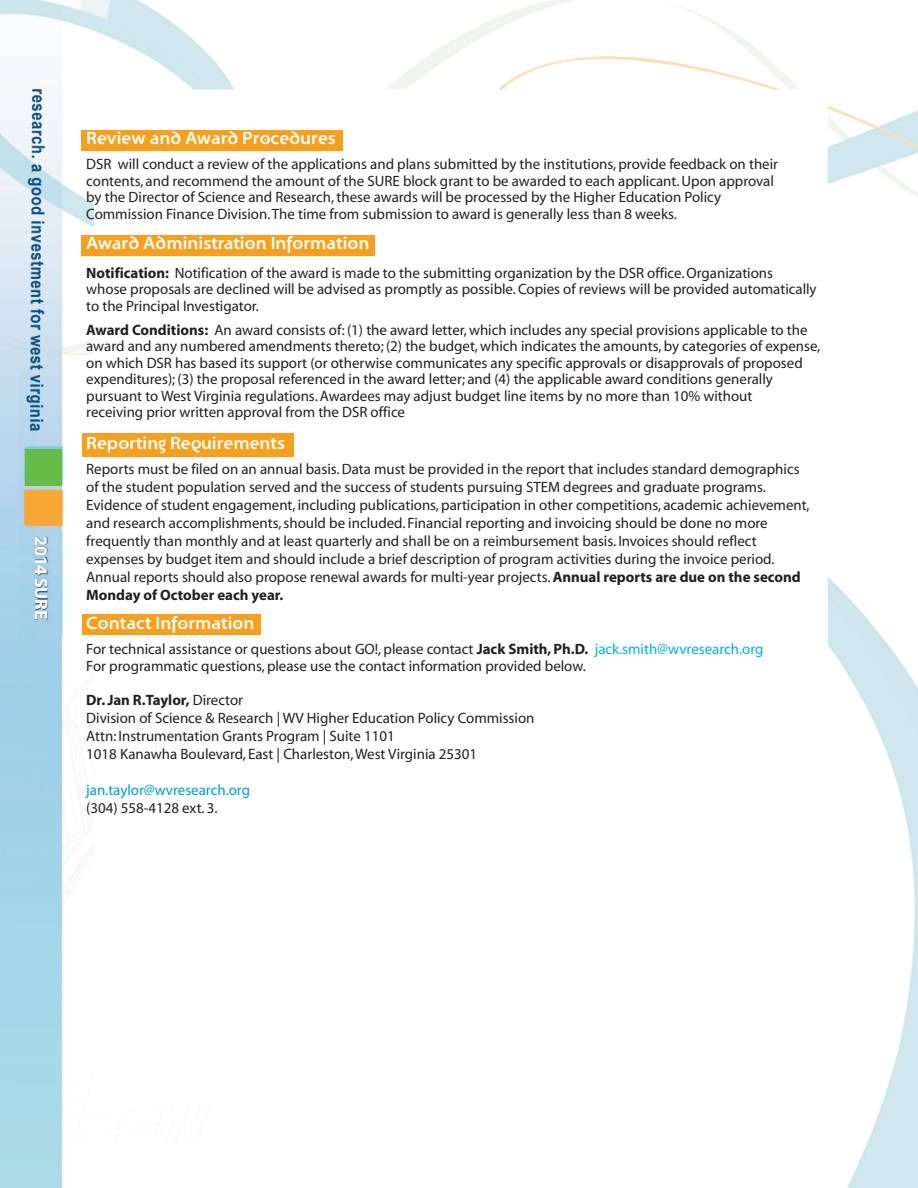
<style>
.page{position:relative;width:918px;height:1188px;background:#fff}
.page>*{position:absolute;margin:0;border:0;box-sizing:border-box;transform-origin:0 0}
.t1{font:700 18px "Santana";color:#fff}
.t2{font:700 18px "Myriad";letter-spacing:-.02em;color:#fff}
.t3{font:15px/16.5px "Myriad";color:#231f20}
.t4{font:15px "Myriad";color:#0099d8}
.s1{font-weight:700}
.s2{color:#00aeef}
</style>
<div class="page">
<img style="left:0;top:0;width:918px;height:1188px">
<div style="left:81px;top:130px;width:261px;height:21px;background:#f89f1c"></div>
<img style="left:0;top:532px;width:86px;height:102px">
<div style="left:82px;top:235px;width:293px;height:21px;background:#f89f1c"></div>
<div style="left:82px;top:433px;width:211px;height:24px;background:#f89f1c"></div>
<div style="left:82px;top:614px;width:179px;height:21px;background:#f89f1c"></div>
<div style="left:26px;top:449px;width:36px;height:37px;background:#65bc46"></div>
<p class="t2" style="left:48px;top:536px;width:84px;rotate:90deg">2014 SURE</p>
<p class="t1" style="left:86px;top:127px;width:251px">Review and Award Procedures</p>
<p class="t3" style="left:86px;top:158px;width:693px">DSR will conduct a review of the applications and plans submitted by the institutions, provide feedback on their contents, and recommend the amount of the SURE block grant to be awarded to each applicant.Upon approval by the Director of Science and Research,these awards will be processed by the Higher Education Policy Commission Finance Division.The time from submission to award is generally less than 8 weeks.</p>
<p class="t1" style="left:86px;top:232px;width:285px">Award Administration Information</p>
<p class="t3" style="left:86px;top:266px;width:732px"><span class="s1">Notification:</span> Notification of the award is made to the submitting organization by the DSR office.Organizations whose proposals are declined will be advised as promptly as possible.Copies of reviews will be provided automatically to the Principal Investigator.</p>
<p class="t3" style="left:86px;top:323px;width:736px"><span class="s1">Award Conditions:</span> An award consists of: (1) the award letter,which includes any special provisions applicable to the award and any numbered amendments thereto; (2) the budget,which indicates the amounts, by categories of expense, on which DSR has based its support (or otherwise communicates any specific approvals or disapprovals of proposed expenditures); (3) the proposal referenced in the award letter; and (4) the applicable award conditions generally pursuant to West Virginia regulations.Awardees may adjust budget line items by no more than 10% without<br>receiving prior written approval from the DSR office</p>
<p class="t1" style="left:86px;top:432px;width:201px">Reporting Requirements</p>
<p class="t3" style="left:86px;top:461px;width:725px;line-height:18px">Reports must be filed on an annual basis.Data must be provided in the report that includes standard demographics of the student population served and the success of students pursuing STEM degrees and graduate programs.<br>Evidence of student engagement, including publications, participation in other competitions, academic achievement, and research accomplishments,should be included. Financial reporting and invoicing should be done no more frequently than monthly and at least quarterly and shall be on a reimbursement basis. Invoices should reflect expenses by budget item and should include a brief description of program activities during the invoice period.<br>Annual reports should also propose renewal awards for multi-year projects.<span class="s1">Annual reports are due on the second Monday of October each year.</span></p>
<p class="t1" style="left:86px;top:612px;width:170px">Contact Information</p>
<p class="t3" style="left:86px;top:642px;width:679px">For technical assistance or questions about GO!, please contact <span class="s1">Jack Smith,Ph.D.</span> <span class="s2">jack.smith@wvresearch.org<br></span>For programmatic questions, please use the contact information provided below.</p>
<p class="t3" style="left:86px;top:692px;width:450px;line-height:18px"><span class="s1">Dr. Jan R.Taylor,</span> Director<br>Division of Science &amp; Research | WV Higher Education Policy Commission Attn: Instrumentation Grants Program | Suite 1101<br>1018 Kanawha Boulevard, East | Charleston,West Virginia 25301</p>
<p class="t4" style="left:86px;top:784px;width:165px">jan.taylor@wvresearch.org</p>
<p class="t3" style="left:86px;top:801px;width:133px">(304) 558-4128 ext. 3.</p>
</div>
